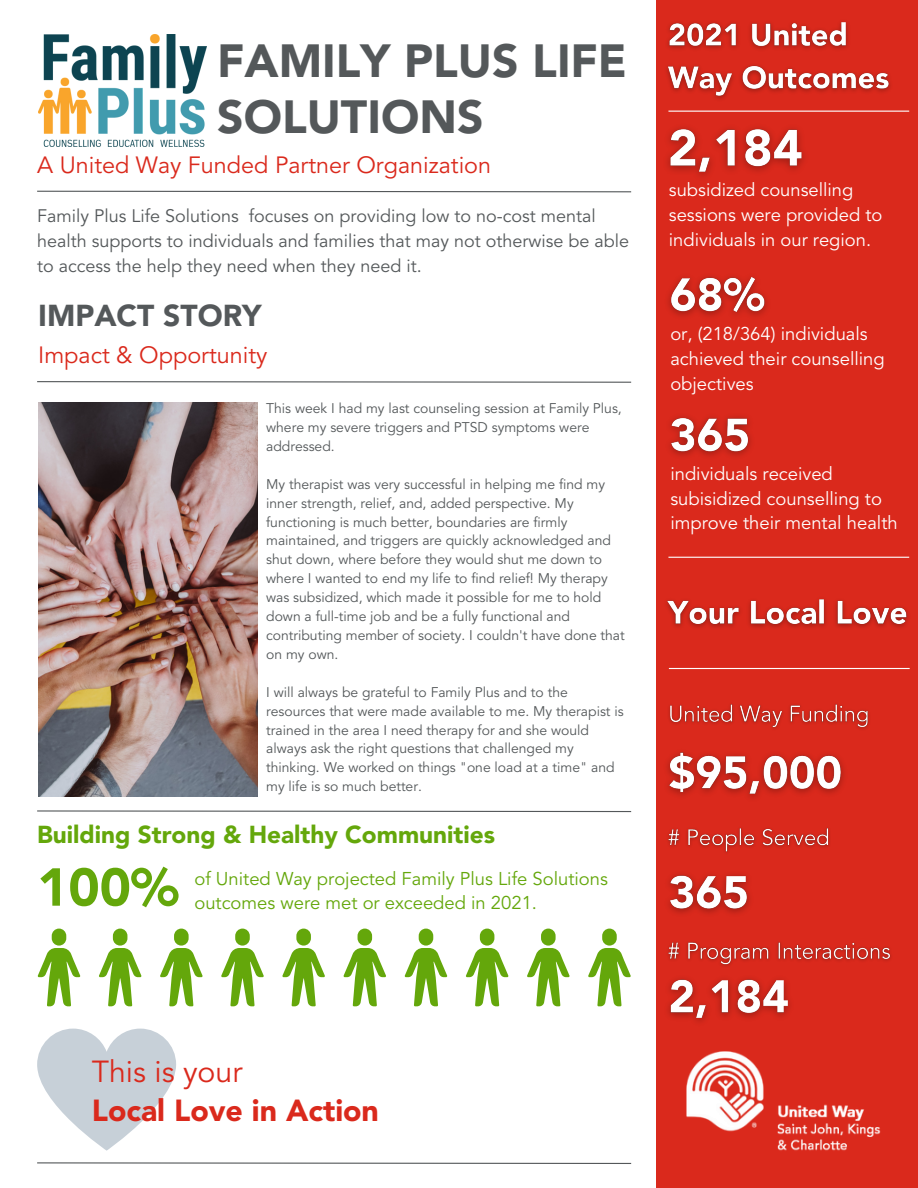
<style>
.page{position:relative;width:918px;height:1188px;background:#fff}
.page>*{position:absolute;margin:0;border:0;box-sizing:border-box;transform-origin:0 0}
.t1{font:900 52.8px "Avenir LT Std";color:#64a70b}
.t2{font:900 46.05px/55.9px "Avenir LT Std";color:#54585a}
.t3{font:900 30.3px "Avenir LT Std";color:#da291c}
.t4{font:30.3px "Avenir LT Std";color:#da291c}
.t5{font:900 30px "Avenir LT Std";color:#54585a}
.t6{font:900 24.3px "Avenir LT Std";color:#64a70b}
.t7{font:23.4px "Avenir LT Std";color:#da291c}
.t8{font:18.45px/24.8px "Avenir LT Std";color:#fff}
.t9{font:18.45px/24.8px "Avenir LT Std";color:#64a70b}
.t10{font:18px/24.8px "Avenir LT Std";color:#54585a}
.t11{font:13.95px/18.9px "Avenir LT Std";color:#54585a}
</style>
<div class="page">
<svg style="left:37px;top:190px;width:595px;height:3px"></svg>
<div style="left:656px;top:0;width:262px;height:1188px;background:#da291c"></div>
<hr style="left:668px;top:111px;width:241px;height:1px;background:#fff">
<hr style="left:668px;top:557px;width:241px;height:1px;background:#fff">
<img style="left:686px;top:1051px;width:195px;height:100px">
<svg style="left:37px;top:381px;width:595px;height:2px"></svg>
<hr style="left:669px;top:668px;width:241px;height:1px;background:#fff">
<svg style="left:37px;top:810px;width:595px;height:3px"></svg>
<svg style="left:38px;top:929px;width:593px;height:77px"></svg>
<svg style="left:37px;top:1162px;width:595px;height:2px"></svg>
<svg style="left:37px;top:1029px;width:139px;height:122px"></svg>
<img style="left:38px;top:402px;width:220px;height:394px">
<img style="left:38px;top:34px;width:169px;height:113px">
<img style="left:666px;top:21px;width:225px;height:78px">
<img style="left:667px;top:127px;width:137px;height:49px">
<img style="left:668px;top:276px;width:100px;height:40px">
<img style="left:666px;top:599px;width:242px;height:29px">
<img style="left:667px;top:752px;width:177px;height:46px">
<img style="left:668px;top:828px;width:162px;height:24px">
<img style="left:668px;top:874px;width:82px;height:40px">
<img style="left:668px;top:942px;width:223px;height:24px">
<img style="left:668px;top:978px;width:122px;height:44px">
<img style="left:669px;top:704px;width:200px;height:25px">
<img style="left:670px;top:416px;width:81px;height:40px">
<p class="t2" style="left:217px;top:37px;width:411px">FAMILY PLUS LIFE<br>SOLUTIONS</p>
<p class="t7" style="left:37px;top:156px;width:456px">A United Way Funded Partner Organization</p>
<p class="t10" style="left:37px;top:205px;width:593px">Family Plus Life Solutions focuses on providing low to no-cost mental health supports to individuals and families that may not otherwise be able to access the help they need when they need it.</p>
<p class="t5" style="left:38px;top:304px;width:225px">IMPACT STORY</p>
<p class="t7" style="left:38px;top:345px;width:231px">Impact &amp; Opportunity</p>
<p class="t11" style="left:266px;top:400px;width:357px">This week I had my last counseling session at Family Plus, where my severe triggers and PTSD symptoms were addressed.</p>
<p class="t11" style="left:266px;top:476px;width:360px">My therapist was very successful in helping me find my inner strength, relief, and, added perspective. My functioning is much better, boundaries are firmly maintained, and triggers are quickly acknowledged and shut down, where before they would shut me down to where I wanted to end my life to find relief! My therapy was subsidized, which made it possible for me to hold down a full-time job and be a fully functional and contributing member of society. I couldn't have done that on my own.</p>
<p class="t11" style="left:266px;top:684px;width:359px">I will always be grateful to Family Plus and to the resources that were made available to me. My therapist is trained in the area I need therapy for and she would always ask the right questions that challenged my thinking. We worked on things "one load at a time" and my life is so much better.</p>
<p class="t6" style="left:37px;top:825px;width:459px">Building Strong &amp; Healthy Communities</p>
<p class="t1" style="left:37px;top:866px;width:143px">100%</p>
<p class="t9" style="left:194px;top:868px;width:415px">of United Way projected Family Plus Life Solutions outcomes were met or exceeded in 2021.</p>
<p class="t8" style="left:669px;top:179px;width:215px">subsidized counselling sessions were provided to individuals in our region.</p>
<p class="t8" style="left:670px;top:323px;width:216px">or, (218/364) individuals achieved their counselling objectives</p>
<p class="t8" style="left:670px;top:463px;width:229px">individuals received subisidized counselling to improve their mental health</p>
<p class="t4" style="left:92px;top:1060px;width:152px">This is your</p>
<p class="t3" style="left:92px;top:1098px;width:289px">Local Love in Action</p>
</div>
